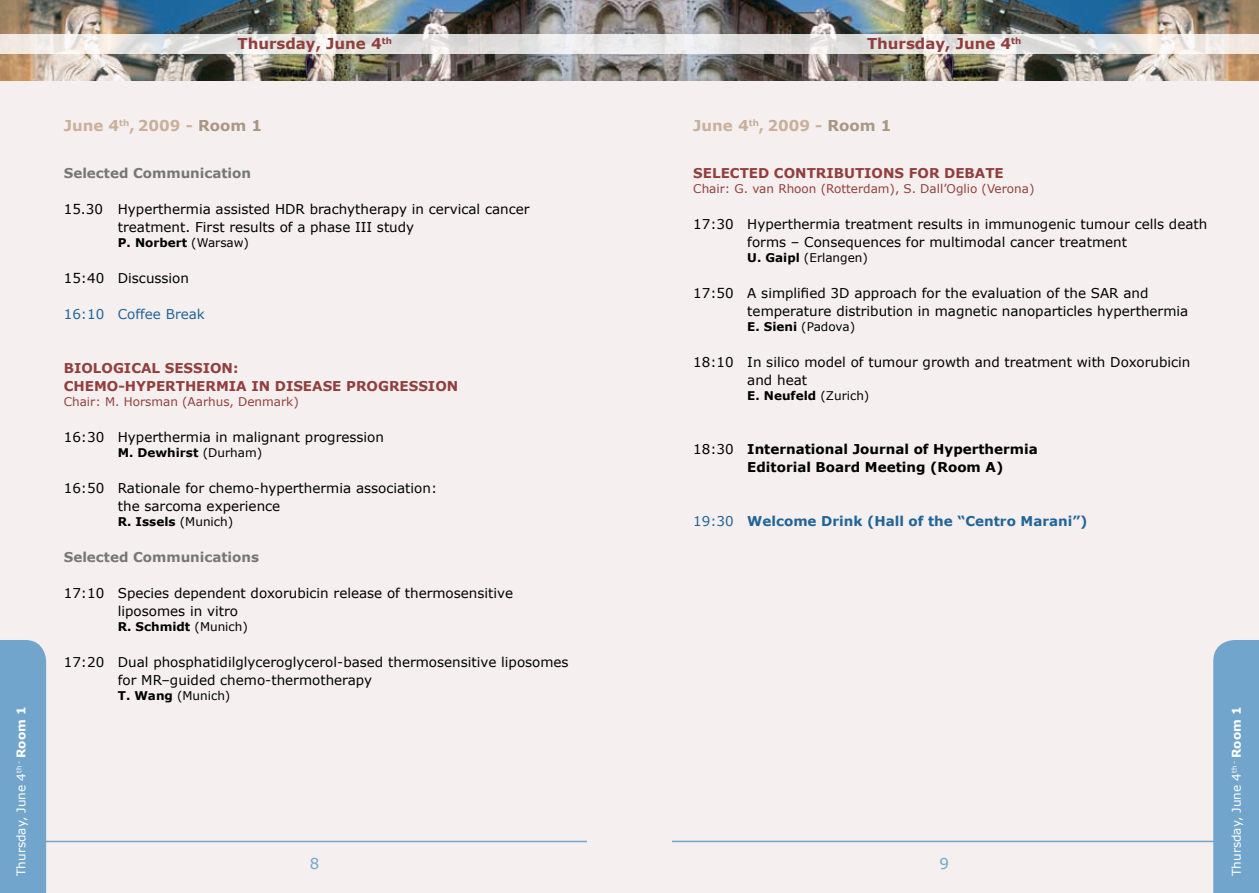
<style>
.page{position:relative;width:1259px;height:893px;background:#f5f0ef}
.page>*{position:absolute;margin:0;border:0;box-sizing:border-box;transform-origin:0 0}
.t1{font:700 15px "Verdana";color:#c9b19b}
.t2{font:700 15px "Verdana";color:#913f3e}
.t3{font:15px "Verdana";color:#71a5cc}
.t4{font:13.5px/18px "Verdana";color:#000}
.t5{font:700 13.5px/18px "Verdana";color:#913f3e}
.t6{font:700 13.5px/18px "Verdana";color:#000}
.t7{font:700 13.5px "Verdana";color:#757878}
.t8{font:700 13.5px "Verdana";color:#216499}
.t9{font:13.5px "Verdana";color:#216499}
.t10{font:700 12px "Verdana";color:#000}
.t11{font:12px "Verdana";color:#913f3e}
.t12{font:12px "Verdana";color:#000}
.t13{font:12px "Verdana";color:#fff}
.s1{color:#aa9785}
.s2{font-weight:400}
.s3{font-weight:700}
</style>
<div class="page">
<div style="left:0;top:640px;width:46px;height:253px;background:#71a5cc"></div>
<div style="left:1213px;top:640px;width:46px;height:253px;background:#71a5cc"></div>
<img style="left:0;top:0;width:1259px;height:80px">
<svg style="left:0;top:34px;width:1259px;height:19px"></svg>
<hr style="left:672px;top:841px;width:544px;height:1px;background:#71a5cc">
<hr style="left:43px;top:841px;width:544px;height:1px;background:#71a5cc">
<p class="t2" style="left:237px;top:34px;width:156px">Thursday, June 4<sup>th</sup></p>
<p class="t2" style="left:867px;top:34px;width:156px">Thursday, June 4<sup>th</sup></p>
<p class="t1" style="left:64px;top:116px;width:200px">June 4<sup>th</sup>, 2009 - <span class="s1">Room 1</span></p>
<p class="t7" style="left:64px;top:165px;width:189px">Selected Communication</p>
<p class="t4" style="left:118px;top:200px;width:413px;text-indent:-54px">15.30 Hyperthermia assisted HDR brachytherapy in cervical cancer treatment. First results of a phase III study</p>
<p class="t10" style="left:118px;top:235px;width:133px">P. Norbert <span class="s2">(Warsaw)</span></p>
<p class="t4" style="left:64px;top:269px;width:127px">15:40 Discussion</p>
<p class="t9" style="left:64px;top:306px;width:143px">16:10 Coffee Break</p>
<p class="t5" style="left:64px;top:359px;width:396px">BIOLOGICAL SESSION:<br>CHEMO-HYPERTHERMIA IN DISEASE PROGRESSION</p>
<p class="t11" style="left:64px;top:394px;width:236px">Chair: M. Horsman (Aarhus, Denmark)</p>
<p class="t4" style="left:64px;top:428px;width:322px">16:30 Hyperthermia in malignant progression</p>
<p class="t10" style="left:118px;top:445px;width:146px">M. Dewhirst <span class="s2">(Durham)</span></p>
<p class="t4" style="left:118px;top:479px;width:321px;text-indent:-54px">16:50 Rationale for chemo-hyperthermia association: the sarcoma experience</p>
<p class="t10" style="left:118px;top:514px;width:117px">R. Issels <span class="s2">(Munich)</span></p>
<p class="t7" style="left:64px;top:549px;width:197px">Selected Communications</p>
<p class="t4" style="left:118px;top:584px;width:397px;text-indent:-54px">17:10 Species dependent doxorubicin release of thermosensitive liposomes in vitro</p>
<p class="t10" style="left:118px;top:619px;width:132px">R. Schmidt <span class="s2">(Munich)</span></p>
<p class="t4" style="left:118px;top:653px;width:452px;text-indent:-54px">17:20 Dual phosphatidilglyceroglycerol-based thermosensitive liposomes for MR–guided chemo-thermotherapy</p>
<p class="t12" style="left:118px;top:688px;width:114px"><span class="s3">T. Wang</span> (Munich)</p>
<p class="t1" style="left:693px;top:116px;width:200px">June 4<sup>th</sup>, 2009 - <span class="s1">Room 1</span></p>
<p class="t5" style="left:693px;top:164px;width:312px">SELECTED CONTRIBUTIONS FOR DEBATE</p>
<p class="t11" style="left:693px;top:181px;width:343px">Chair: G. van Rhoon (Rotterdam), S. Dall’Oglio (Verona)</p>
<p class="t4" style="left:747px;top:215px;width:461px;text-indent:-54px">17:30 Hyperthermia treatment results in immunogenic tumour cells death forms – Consequences for multimodal cancer treatment</p>
<p class="t12" style="left:747px;top:250px;width:122px"><span class="s3">U. Gaipl</span> (Erlangen)</p>
<p class="t4" style="left:747px;top:284px;width:442px;text-indent:-54px">17:50 A simplified 3D approach for the evaluation of the SAR and temperature distribution in magnetic nanoparticles hyperthermia</p>
<p class="t12" style="left:747px;top:319px;width:109px"><span class="s3">E. Sieni</span> (Padova)</p>
<p class="t4" style="left:747px;top:353px;width:444px;text-indent:-54px">18:10 In silico model of tumour growth and treatment with Doxorubicin and heat</p>
<p class="t10" style="left:747px;top:388px;width:124px">E. Neufeld <span class="s2">(Zurich)</span></p>
<p class="t6" style="left:747px;top:440px;width:292px;text-indent:-54px"><span class="s2">18:30</span> International Journal of Hyperthermia<br>Editorial Board Meeting (Room A)</p>
<p class="t8" style="left:693px;top:513px;width:396px"><span class="s2">19:30</span> Welcome Drink (Hall of the “Centro Marani”)</p>
<p class="t13" style="left:13px;top:876px;width:171px;rotate:-90deg">Thursday, June 4<sup>th</sup> <sup>-</sup> <span class="s3">Room 1</span></p>
<p class="t13" style="left:1228px;top:876px;width:171px;rotate:-90deg">Thursday, June 4<sup>th</sup> <sup>-</sup> <span class="s3">Room 1</span></p>
<p class="t3" style="left:310px;top:854px;width:11px">8</p>
<p class="t3" style="left:939px;top:854px;width:11px">9</p>
</div>
